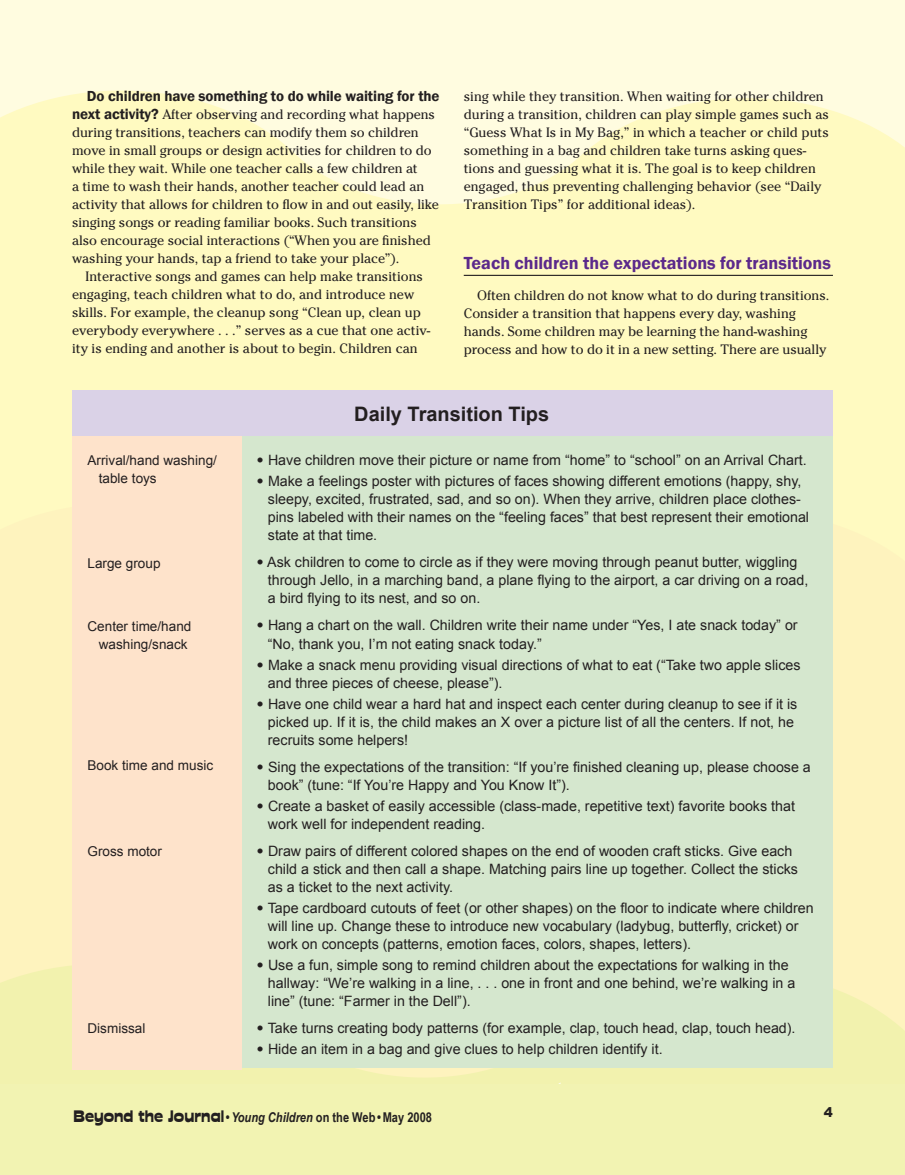
<style>
.page{position:relative;width:905px;height:1175px;background:#fff}
.page>*{position:absolute;margin:0;border:0;box-sizing:border-box;transform-origin:0 0}
.t1{font:700 19.95px "Arial";color:#231f20}
.t2{font:600 18px "Franklin Gothic";color:#5b298b}
.t3{font:600 15px "Franklin Gothic";letter-spacing:-.005em;color:#231f20}
.t4{font:14.25px/18px "Arial";color:#231f20}
.t5{font:13.5px/18px "Cheltenham";letter-spacing:-.005em;color:#231f20}
.t6{font:13.5px/18px "Arial";color:#231f20}
.t7{font:700 13.5px "Arial Narrow";color:#231f20}
.s1{font-family:"Franklin Gothic";font-weight:600;font-size:15px}
.s2{font-family:"Cheltenham"}
.s3{font-family:"Cuckoo";font-weight:400;font-size:16.5px}
.s4{font-style:italic}
</style>
<div class="page">
<div style="left:0;top:0;width:904px;height:229px;background:#fffce0"></div>
<div style="left:0;top:639px;width:904px;height:403px;background:#fef3be"></div>
<div style="left:0;top:217px;width:904px;height:416px;background:#fffac1"></div>
<svg style="left:0;top:90px;width:891px;height:186px"></svg>
<div style="left:535px;top:138px;width:369px;height:138px;background:#fffac1"></div>
<div style="left:0;top:121px;width:340px;height:155px;background:#fffac1"></div>
<svg style="left:0;top:633px;width:72px;height:6px"></svg>
<svg style="left:832px;top:520px;width:72px;height:210px"></svg>
<svg style="left:0;top:915px;width:904px;height:169px"></svg>
<div style="left:0;top:1084px;width:904px;height:90px;background:#f2f3b2"></div>
<hr style="left:464px;top:275px;width:368px;height:1px;background:#231f20">
<div style="left:242px;top:431px;width:590px;height:637px;background:#d5e7ce"></div>
<div style="left:72px;top:429px;width:170px;height:641px;background:#fee3cb"></div>
<div style="left:72px;top:390px;width:760px;height:46px;background:#dad2e7"></div>
<p class="t3" style="left:87px;top:87px;width:354px">Do children have something to do while waiting for the</p>
<p class="t5" style="left:72px;top:105px;width:368px"><span class="s1">next activity?</span> After observing and recording what happens during transitions, teachers can modify them so children move in small groups or design activities for children to do while they wait. While one teacher calls a few children at<br>a time to wash their hands, another teacher could lead an activity that allows for children to flow in and out easily, like singing songs or reading familiar books. Such transitions also encourage social interactions (“When you are finished washing your hands, tap a friend to take your place”).</p>
<p class="t5" style="left:72px;top:267px;width:360px;text-indent:14px">Interactive songs and games can help make transitions engaging, teach children what to do, and introduce new skills. For example, the cleanup song “Clean up, clean up everybody everywhere . . .” serves as a cue that one activ&shy;ity is ending and another is about to begin. Children can</p>
<p class="t5" style="left:464px;top:87px;width:367px">sing while they transition. When waiting for other children during a transition, children can play simple games such as “Guess What Is in My Bag,” in which a teacher or child puts something in a bag and children take turns asking ques&shy;tions and guessing what it is. The goal is to keep children engaged, thus preventing challenging behavior (see “Daily Transition Tips” for additional ideas).</p>
<p class="t2" style="left:464px;top:252px;width:369px">Teach children the expectations for transitions</p>
<p class="t5" style="left:464px;top:287px;width:367px;text-indent:13px">Often children do not know what to do during transitions.<br>Consider a transition that happens every day, washing hands. Some children may be learning the hand-washing process and how to do it in a new setting. There are usually</p>
<p class="t6" style="left:99px;top:451px;width:120px;text-indent:-11px">Arrival/hand washing/ table toys</p>
<p class="t6" style="left:87px;top:554px;width:74px">Large group</p>
<p class="t6" style="left:87px;top:617px;width:105px;text-align:center">Center time/hand washing/snack</p>
<p class="t6" style="left:87px;top:756px;width:127px">Book time and music</p>
<p class="t6" style="left:87px;top:842px;width:76px">Gross motor</p>
<p class="t6" style="left:87px;top:1019px;width:59px">Dismissal</p>
<h1 class="t1" style="left:354px;top:400px;width:196px">Daily Transition Tips</h1>
<p class="t4" style="left:256px;top:451px;width:551px"><span class="s2">•</span> Have children move their picture or name from “home” to “school” on an Arrival Chart.</p>
<p class="t4" style="left:268px;top:472px;width:542px;text-indent:-11px"><span class="s2">•</span> Make a feelings poster with pictures of faces showing different emotions (happy, shy, sleepy, excited, frustrated, sad, and so on). When they arrive, children place clothes&shy;pins labeled with their names on the “feeling faces” that best represent their emotional state at that time.</p>
<p class="t4" style="left:268px;top:553px;width:542px;text-indent:-11px"><span class="s2">•</span> Ask children to come to circle as if they were moving through peanut butter, wiggling through Jello, in a marching band, a plane flying to the airport, a car driving on a road, a bird flying to its nest, and so on.</p>
<p class="t4" style="left:268px;top:616px;width:531px;text-indent:-11px"><span class="s2">•</span> Hang a chart on the wall. Children write their name under “Yes, I ate snack today” or “No, thank you, I’m not eating snack today.”</p>
<p class="t4" style="left:268px;top:655px;width:534px;text-indent:-11px"><span class="s2">•</span> Make a snack menu providing visual directions of what to eat (“Take two apple slices and three pieces of cheese, please”).</p>
<p class="t4" style="left:268px;top:694px;width:531px;text-indent:-11px"><span class="s2">•</span> Have one child wear a hard hat and inspect each center during cleanup to see if it is picked up. If it is, the child makes an X over a picture list of all the centers. If not, he recruits some helpers!</p>
<p class="t4" style="left:268px;top:757px;width:544px;text-indent:-11px"><span class="s2">•</span> Sing the expectations of the transition: “If you’re finished cleaning up, please choose a book” (tune: “If You’re Happy and You Know It”).</p>
<p class="t4" style="left:268px;top:796px;width:528px;text-indent:-11px"><span class="s2">•</span> Create a basket of easily accessible (class-made, repetitive text) favorite books that work well for independent reading.</p>
<p class="t4" style="left:268px;top:841px;width:531px;text-indent:-11px"><span class="s2">•</span> Draw pairs of different colored shapes on the end of wooden craft sticks. Give each child a stick and then call a shape. Matching pairs line up together. Collect the sticks as a ticket to the next activity.</p>
<p class="t4" style="left:268px;top:898px;width:547px;text-indent:-11px"><span class="s2">•</span> Tape cardboard cutouts of feet (or other shapes) on the floor to indicate where children will line up. Change these to introduce new vocabulary (ladybug, butterfly, cricket) or work on concepts (patterns, emotion faces, colors, shapes, letters).</p>
<p class="t4" style="left:268px;top:955px;width:529px;text-indent:-11px"><span class="s2">•</span> Use a fun, simple song to remind children about the expectations for walking in the hallway: “We’re walking in a line, . . . one in front and one behind, we’re walking in a line” (tune: “Farmer in the Dell”).</p>
<p class="t4" style="left:256px;top:1018px;width:540px"><span class="s2">•</span> Take turns creating body patterns (for example, clap, touch head, clap, touch head).</p>
<p class="t4" style="left:256px;top:1039px;width:407px"><span class="s2">•</span> Hide an item in a bag and give clues to help children identify it.</p>
<p class="t7" style="left:74px;top:1107px;width:360px"><span class="s3">Beyond the Journal</span> • <span class="s4">Young Children</span> on the Web • May 2008</p>
</div>
